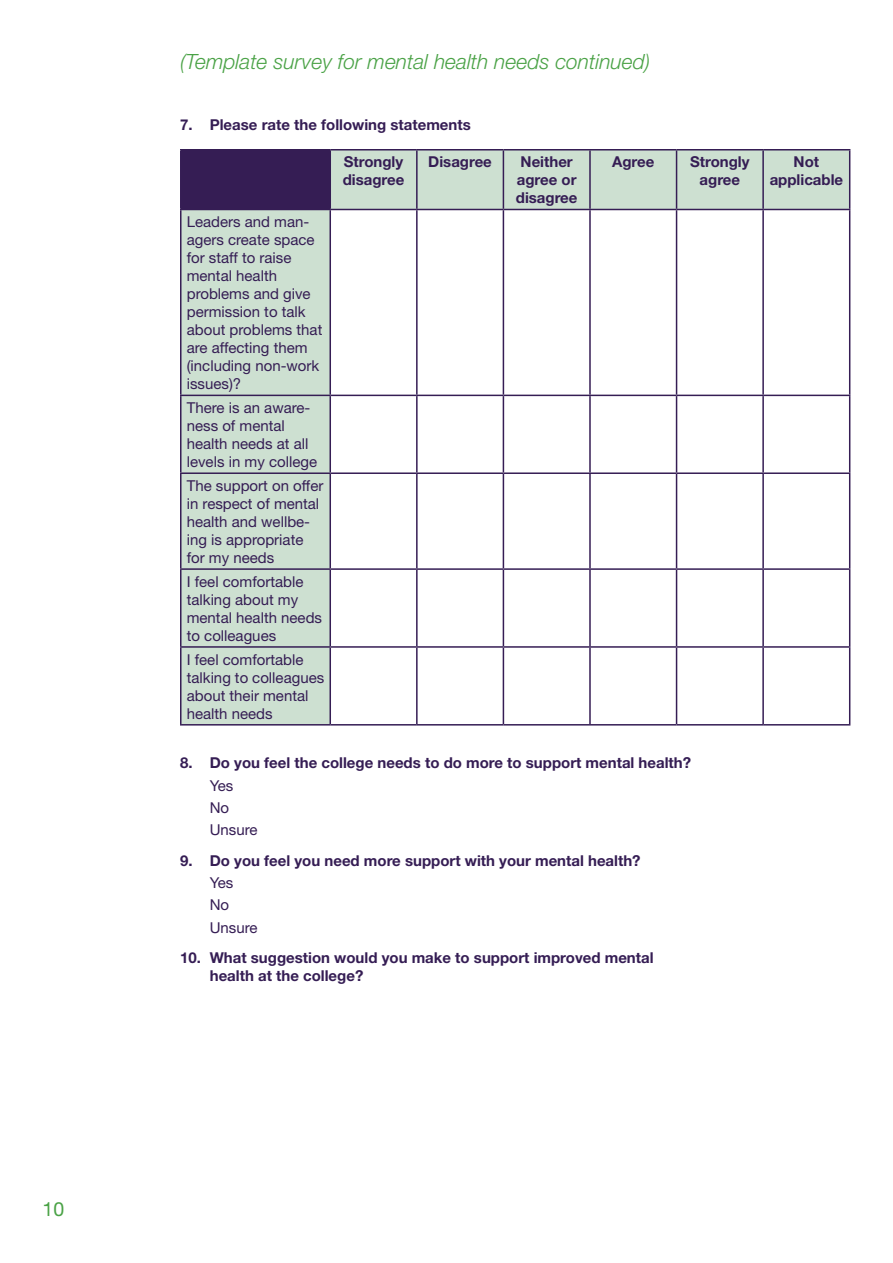
<style>
.page{position:relative;width:893px;height:1263px;background:#fff}
.page>*{position:absolute;margin:0;border:0;box-sizing:border-box;transform-origin:0 0}
.t1{font:italic 300 21px "Helvetica Neue";color:#4aa246}
.t2{font:19.5px "Helvetica Neue";color:#4aa246}
.t3{font:15px/18px "Helvetica Neue";color:#351d54}
.t4{font:700 15px/18px "Helvetica Neue";color:#351d54;text-align:center}
</style>
<div class="page">
<svg style="left:182px;top:150px;width:667px;height:574px"></svg>
<hr style="left:180px;top:149px;width:150px;height:1px;background:#351d54">
<hr style="left:180px;top:150px;width:2px;height:59px;background:#351d54">
<hr style="left:330px;top:149px;width:87px;height:1px;background:#351d54">
<hr style="left:329px;top:150px;width:2px;height:59px;background:#351d54">
<hr style="left:417px;top:149px;width:86px;height:1px;background:#351d54">
<hr style="left:416px;top:150px;width:2px;height:59px;background:#351d54">
<hr style="left:503px;top:149px;width:87px;height:1px;background:#351d54">
<hr style="left:503px;top:150px;width:1px;height:59px;background:#351d54">
<hr style="left:590px;top:149px;width:87px;height:1px;background:#351d54">
<hr style="left:589px;top:150px;width:2px;height:59px;background:#351d54">
<hr style="left:677px;top:149px;width:86px;height:1px;background:#351d54">
<hr style="left:676px;top:150px;width:1px;height:59px;background:#351d54">
<hr style="left:763px;top:149px;width:87px;height:1px;background:#351d54">
<hr style="left:762px;top:150px;width:2px;height:59px;background:#351d54">
<hr style="left:849px;top:150px;width:1px;height:59px;background:#351d54">
<hr style="left:180px;top:209px;width:150px;height:1px;background:#351d54">
<hr style="left:180px;top:210px;width:2px;height:185px;background:#351d54">
<hr style="left:330px;top:209px;width:87px;height:1px;background:#351d54">
<hr style="left:329px;top:210px;width:2px;height:185px;background:#351d54">
<hr style="left:417px;top:209px;width:86px;height:1px;background:#351d54">
<hr style="left:416px;top:210px;width:2px;height:185px;background:#351d54">
<hr style="left:503px;top:209px;width:87px;height:1px;background:#351d54">
<hr style="left:503px;top:210px;width:1px;height:185px;background:#351d54">
<hr style="left:590px;top:209px;width:87px;height:1px;background:#351d54">
<hr style="left:589px;top:210px;width:2px;height:185px;background:#351d54">
<hr style="left:677px;top:209px;width:86px;height:1px;background:#351d54">
<hr style="left:676px;top:210px;width:1px;height:185px;background:#351d54">
<hr style="left:763px;top:209px;width:87px;height:1px;background:#351d54">
<hr style="left:762px;top:210px;width:2px;height:185px;background:#351d54">
<hr style="left:849px;top:210px;width:1px;height:185px;background:#351d54">
<hr style="left:180px;top:395px;width:150px;height:1px;background:#351d54">
<hr style="left:180px;top:396px;width:2px;height:76px;background:#351d54">
<hr style="left:330px;top:395px;width:87px;height:1px;background:#351d54">
<hr style="left:329px;top:396px;width:2px;height:76px;background:#351d54">
<hr style="left:417px;top:395px;width:86px;height:1px;background:#351d54">
<hr style="left:416px;top:396px;width:2px;height:76px;background:#351d54">
<hr style="left:503px;top:395px;width:87px;height:1px;background:#351d54">
<hr style="left:503px;top:396px;width:1px;height:76px;background:#351d54">
<hr style="left:590px;top:395px;width:87px;height:1px;background:#351d54">
<hr style="left:589px;top:396px;width:2px;height:76px;background:#351d54">
<hr style="left:677px;top:395px;width:86px;height:1px;background:#351d54">
<hr style="left:676px;top:396px;width:1px;height:76px;background:#351d54">
<hr style="left:763px;top:395px;width:87px;height:1px;background:#351d54">
<hr style="left:762px;top:396px;width:2px;height:76px;background:#351d54">
<hr style="left:849px;top:396px;width:1px;height:76px;background:#351d54">
<hr style="left:180px;top:472px;width:150px;height:2px;background:#351d54">
<hr style="left:180px;top:474px;width:2px;height:94px;background:#351d54">
<hr style="left:330px;top:472px;width:87px;height:2px;background:#351d54">
<hr style="left:329px;top:474px;width:2px;height:94px;background:#351d54">
<hr style="left:417px;top:472px;width:86px;height:2px;background:#351d54">
<hr style="left:416px;top:474px;width:2px;height:94px;background:#351d54">
<hr style="left:503px;top:472px;width:87px;height:2px;background:#351d54">
<hr style="left:503px;top:474px;width:1px;height:94px;background:#351d54">
<hr style="left:590px;top:472px;width:87px;height:2px;background:#351d54">
<hr style="left:589px;top:474px;width:2px;height:94px;background:#351d54">
<hr style="left:677px;top:472px;width:86px;height:2px;background:#351d54">
<hr style="left:676px;top:474px;width:1px;height:94px;background:#351d54">
<hr style="left:763px;top:472px;width:87px;height:2px;background:#351d54">
<hr style="left:762px;top:474px;width:2px;height:94px;background:#351d54">
<hr style="left:849px;top:474px;width:1px;height:94px;background:#351d54">
<hr style="left:180px;top:568px;width:150px;height:2px;background:#351d54">
<hr style="left:180px;top:570px;width:2px;height:76px;background:#351d54">
<hr style="left:330px;top:568px;width:87px;height:2px;background:#351d54">
<hr style="left:329px;top:570px;width:2px;height:76px;background:#351d54">
<hr style="left:417px;top:568px;width:86px;height:2px;background:#351d54">
<hr style="left:416px;top:570px;width:2px;height:76px;background:#351d54">
<hr style="left:503px;top:568px;width:87px;height:2px;background:#351d54">
<hr style="left:503px;top:570px;width:1px;height:76px;background:#351d54">
<hr style="left:590px;top:568px;width:87px;height:2px;background:#351d54">
<hr style="left:589px;top:570px;width:2px;height:76px;background:#351d54">
<hr style="left:677px;top:568px;width:86px;height:2px;background:#351d54">
<hr style="left:676px;top:570px;width:1px;height:76px;background:#351d54">
<hr style="left:763px;top:568px;width:87px;height:2px;background:#351d54">
<hr style="left:762px;top:570px;width:2px;height:76px;background:#351d54">
<hr style="left:849px;top:570px;width:1px;height:76px;background:#351d54">
<hr style="left:180px;top:646px;width:150px;height:2px;background:#351d54">
<hr style="left:180px;top:648px;width:2px;height:76px;background:#351d54">
<hr style="left:330px;top:646px;width:87px;height:2px;background:#351d54">
<hr style="left:329px;top:648px;width:2px;height:76px;background:#351d54">
<hr style="left:417px;top:646px;width:86px;height:2px;background:#351d54">
<hr style="left:416px;top:648px;width:2px;height:76px;background:#351d54">
<hr style="left:503px;top:646px;width:87px;height:2px;background:#351d54">
<hr style="left:503px;top:648px;width:1px;height:76px;background:#351d54">
<hr style="left:590px;top:646px;width:87px;height:2px;background:#351d54">
<hr style="left:589px;top:648px;width:2px;height:76px;background:#351d54">
<hr style="left:677px;top:646px;width:86px;height:2px;background:#351d54">
<hr style="left:676px;top:648px;width:1px;height:76px;background:#351d54">
<hr style="left:763px;top:646px;width:87px;height:2px;background:#351d54">
<hr style="left:762px;top:648px;width:2px;height:76px;background:#351d54">
<hr style="left:849px;top:648px;width:1px;height:76px;background:#351d54">
<hr style="left:180px;top:724px;width:150px;height:1px;background:#351d54">
<hr style="left:330px;top:724px;width:87px;height:1px;background:#351d54">
<hr style="left:417px;top:724px;width:86px;height:1px;background:#351d54">
<hr style="left:503px;top:724px;width:87px;height:1px;background:#351d54">
<hr style="left:590px;top:724px;width:87px;height:1px;background:#351d54">
<hr style="left:677px;top:724px;width:86px;height:1px;background:#351d54">
<hr style="left:763px;top:724px;width:87px;height:1px;background:#351d54">
<h2 class="t2" style="left:43px;top:1197px;width:23px">10</h2>
<h1 class="t1" style="left:180px;top:49px;width:472px">(Template survey for mental health needs continued)</h1>
<p class="t4" style="left:180px;top:116px;width:292px">7. Please rate the following statements</p>
<p class="t4" style="left:343px;top:153px;width:63px;text-align:left">Strongly disagree</p>
<p class="t4" style="left:428px;top:153px;width:65px">Disagree</p>
<p class="t4" style="left:516px;top:153px;width:63px">Neither agree or disagree</p>
<p class="t4" style="left:612px;top:153px;width:44px">Agree</p>
<p class="t4" style="left:690px;top:153px;width:61px">Strongly agree</p>
<p class="t4" style="left:770px;top:153px;width:75px">Not applicable</p>
<p class="t3" style="left:187px;top:213px;width:137px">Leaders and man&shy;agers create space for staff to raise mental health problems and give permission to talk about problems that are affecting them (including non-work issues)?</p>
<p class="t3" style="left:187px;top:399px;width:132px">There is an aware&shy;ness of mental health needs at all levels in my college</p>
<p class="t3" style="left:187px;top:476px;width:138px">The support on offer in respect of mental health and wellbe&shy;ing is appropriate for my needs</p>
<p class="t3" style="left:187px;top:572px;width:137px">I feel comfortable talking about my mental health needs to colleagues</p>
<p class="t3" style="left:187px;top:650px;width:139px">I feel comfortable talking to colleagues about their mental health needs</p>
<p class="t4" style="left:180px;top:754px;width:513px">8. Do you feel the college needs to do more to support mental health?</p>
<p class="t3" style="left:210px;top:774px;width:49px;line-height:22.2px">Yes<br>No<br>Unsure</p>
<p class="t4" style="left:180px;top:851px;width:462px">9. Do you feel you need more support with your mental health?</p>
<p class="t3" style="left:210px;top:871px;width:49px;line-height:22.2px">Yes<br>No<br>Unsure</p>
<p class="t4" style="left:210px;top:949px;width:445px;text-align:left;text-indent:-30px">10. What suggestion would you make to support improved mental health at the college?</p>
</div>
